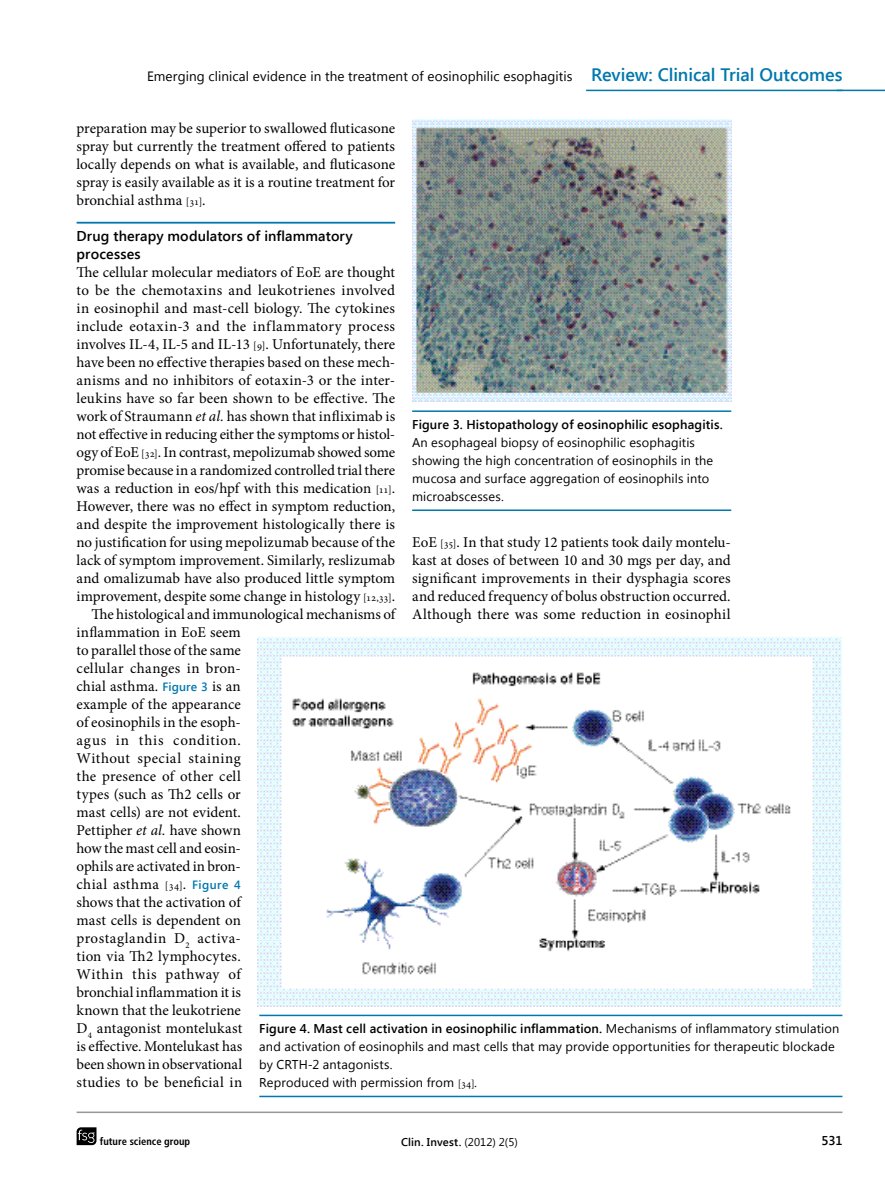
<style>
.page{position:relative;width:885px;height:1191px;background:#fff}
.page>*{position:absolute;margin:0;border:0;box-sizing:border-box;transform-origin:0 0}
.t1{font:15px/18px "Minion Pro";letter-spacing:.005em;color:#000;text-align:justify}
.t2{font:15px "Minion Pro";letter-spacing:.03em;color:#000}
.t3{font:15px "Minion Pro";letter-spacing:.035em;color:#000}
.t4{font:15px "Minion Pro";letter-spacing:.05em;color:#000}
.t5{font:15px "Minion Pro";letter-spacing:.04em;color:#000}
.t6{font:600 14.25px/18px "Segoe UI";letter-spacing:.01em;color:#000}
.t7{font:13.5px "Segoe UI";letter-spacing:.005em;color:#000}
.t8{font:12.75px/18px "Segoe UI";letter-spacing:.01em;color:#000}
.t9{font:600 12.75px "Segoe UI";letter-spacing:.01em;color:#000}
.t10{font:600 11.25px "Segoe UI";letter-spacing:.015em;color:#000}
.t11{font:700 condensed 10.5px "Frutiger LT Std";color:#000}
.s1{font-weight:600;font-size:18px;color:#0078ae}
.s2{font-size:10.5px}
.s3{font-style:italic}
.s4{font-family:"Segoe UI";font-weight:600;font-size:12px;color:#0078ae}
.s5{font-weight:600}
.s6{font-family:"Minion Pro";font-size:10.5px}
.s7{font-weight:400}
</style>
<div class="page">
<svg style="left:77px;top:1127px;width:19px;height:18px"></svg>
<hr style="left:77px;top:1111px;width:765px;height:2px;background:#95979a">
<hr style="left:836px;top:90px;width:48px;height:1px;background:#0078ae">
<hr style="left:586px;top:90px;width:256px;height:1px;background:#0078ae">
<hr style="left:77px;top:222px;width:318px;height:2px;background:#0078ae">
<img style="left:258px;top:637px;width:582px;height:369px">
<hr style="left:259px;top:1014px;width:583px;height:2px;background:#0078ae">
<hr style="left:259px;top:1095px;width:583px;height:2px;background:#0078ae">
<img style="left:412px;top:119px;width:319px;height:282px">
<hr style="left:412px;top:410px;width:319px;height:2px;background:#0078ae">
<hr style="left:412px;top:509px;width:319px;height:2px;background:#0078ae">
<p class="t7" style="left:147px;top:67px;width:696px">Emerging clinical evidence in the treatment of eosinophilic esophagitis <span class="s1">Review: Clinical Trial Outcomes</span></p>
<p class="t1" style="left:77px;top:119px;width:320px">preparation may be superior to swallowed fluticasone spray but currently the treatment offered to patients locally depends on what is available, and fluticasone spray is easily available as it is a routine treatment for bronchial asthma <span class="s2">[31]</span>.</p>
<p class="t6" style="left:77px;top:226px;width:278px">Drug therapy modulators of inflammatory processes</p>
<p class="t1" style="left:77px;top:263px;width:320px">The cellular molecular mediators of EoE are thought</p>
<p class="t1" style="left:77px;top:281px;width:320px">to be the chemotaxins and leukotrienes involved</p>
<p class="t1" style="left:77px;top:299px;width:320px">in eosinophil and mast-cell biology. The cytokines</p>
<p class="t2" style="left:77px;top:316px;width:320px">include eotaxin-3 and the inflammatory process</p>
<p class="t1" style="left:77px;top:335px;width:320px">involves IL-4, IL-5 and IL-13 <span class="s2">[9]</span>. Unfortunately, there</p>
<p class="t1" style="left:77px;top:353px;width:320px">have been no effective therapies based on these mech-</p>
<p class="t1" style="left:77px;top:371px;width:318px">anisms and no inhibitors of eotaxin-3 or the inter-</p>
<p class="t1" style="left:77px;top:389px;width:320px">leukins have so far been shown to be effective. The</p>
<p class="t1" style="left:77px;top:407px;width:320px">work of Straumann <span class="s3">et al.</span> has shown that infliximab is</p>
<p class="t1" style="left:77px;top:425px;width:320px">not effective in reducing either the symptoms or histol-</p>
<p class="t1" style="left:77px;top:443px;width:320px">ogy of EoE <span class="s2">[32]</span>. In contrast, mepolizumab showed some</p>
<p class="t1" style="left:77px;top:461px;width:320px">promise because in a randomized controlled trial there</p>
<p class="t1" style="left:77px;top:479px;width:320px">was a reduction in eos/hpf with this medication <span class="s2">[11]</span>.</p>
<p class="t1" style="left:77px;top:497px;width:320px">However, there was no effect in symptom reduction,</p>
<p class="t1" style="left:77px;top:515px;width:320px">and despite the improvement histologically there is</p>
<p class="t1" style="left:77px;top:533px;width:320px">no justification for using mepolizumab because of the</p>
<p class="t1" style="left:77px;top:551px;width:320px">lack of symptom improvement. Similarly, reslizumab</p>
<p class="t1" style="left:77px;top:569px;width:320px">and omalizumab have also produced little symptom</p>
<p class="t1" style="left:77px;top:587px;width:320px">improvement, despite some change in histology <span class="s2">[12,33]</span>.</p>
<p class="t1" style="left:91px;top:605px;width:305px">The histological and immunological mechanisms of</p>
<p class="t1" style="left:77px;top:623px;width:166px">inflammation in EoE seem</p>
<p class="t1" style="left:77px;top:641px;width:166px">to parallel those of the same</p>
<p class="t1" style="left:77px;top:659px;width:166px">cellular changes in bron-</p>
<p class="t1" style="left:77px;top:677px;width:166px">chial asthma. <span class="s4">Figure 3</span> is an</p>
<p class="t1" style="left:77px;top:695px;width:166px">example of the appearance</p>
<p class="t1" style="left:77px;top:713px;width:166px">of eosinophils in the esoph-</p>
<p class="t4" style="left:77px;top:730px;width:166px">agus in this condition.</p>
<p class="t2" style="left:77px;top:748px;width:166px">Without special staining</p>
<p class="t1" style="left:77px;top:767px;width:166px">the presence of other cell</p>
<p class="t1" style="left:77px;top:785px;width:166px">types (such as Th2 cells or</p>
<p class="t1" style="left:77px;top:803px;width:166px">mast cells) are not evident.</p>
<p class="t1" style="left:77px;top:821px;width:166px">Pettipher <span class="s3">et al.</span> have shown</p>
<p class="t1" style="left:77px;top:839px;width:166px">how the mast cell and eosin-</p>
<p class="t1" style="left:77px;top:857px;width:166px">ophils are activated in bron-</p>
<p class="t2" style="left:77px;top:874px;width:166px">chial asthma <span class="s2">[34]</span>. <span class="s4">Figure 4</span></p>
<p class="t1" style="left:77px;top:893px;width:166px">shows that the activation of</p>
<p class="t1" style="left:77px;top:911px;width:166px">mast cells is dependent on</p>
<p class="t3" style="left:77px;top:928px;width:166px">prostaglandin D<sub>2</sub> activa-</p>
<p class="t1" style="left:77px;top:947px;width:166px">tion via Th2 lymphocytes.</p>
<p class="t5" style="left:77px;top:964px;width:166px">Within this pathway of</p>
<p class="t1" style="left:77px;top:983px;width:166px">bronchial inflammation it is</p>
<p class="t1" style="left:77px;top:1001px;width:166px">known that the leukotriene</p>
<p class="t1" style="left:77px;top:1019px;width:167px">D<sub>4</sub> antagonist montelukast</p>
<p class="t1" style="left:77px;top:1037px;width:167px">is effective. Montelukast has</p>
<p class="t1" style="left:77px;top:1055px;width:167px">been shown in observational</p>
<p class="t1" style="left:77px;top:1073px;width:167px">studies to be beneficial in</p>
<p class="t9" style="left:412px;top:415px;width:312px">Figure 3. Histopathology of eosinophilic esophagitis.</p>
<p class="t8" style="left:412px;top:433px;width:302px">An esophageal biopsy of eosinophilic esophagitis showing the high concentration of eosinophils in the mucosa and surface aggregation of eosinophils into microabscesses.</p>
<p class="t1" style="left:412px;top:533px;width:320px">EoE <span class="s2">[35]</span>. In that study 12 patients took daily montelu&shy;kast at doses of between 10 and 30 mgs per day, and significant improvements in their dysphagia scores and reduced frequency of bolus obstruction occurred.<br>Although there was some reduction in eosinophil</p>
<p class="t8" style="left:259px;top:1019px;width:581px"><span class="s5">Figure 4. Mast cell activation in eosinophilic inflammation.</span> Mechanisms of inflammatory stimulation and activation of eosinophils and mast cells that may provide opportunities for therapeutic blockade by CRTH-2 antagonists.<br>Reproduced with permission from <span class="s6">[34]</span><span class="s3">.</span></p>
<p class="t11" style="left:100px;top:1135px;width:92px">future science group</p>
<p class="t10" style="left:401px;top:1133px;width:118px">Clin. Invest. <span class="s7">(2012) 2(5)</span></p>
<p class="t9" style="left:821px;top:1131px;width:22px">531</p>
</div>
